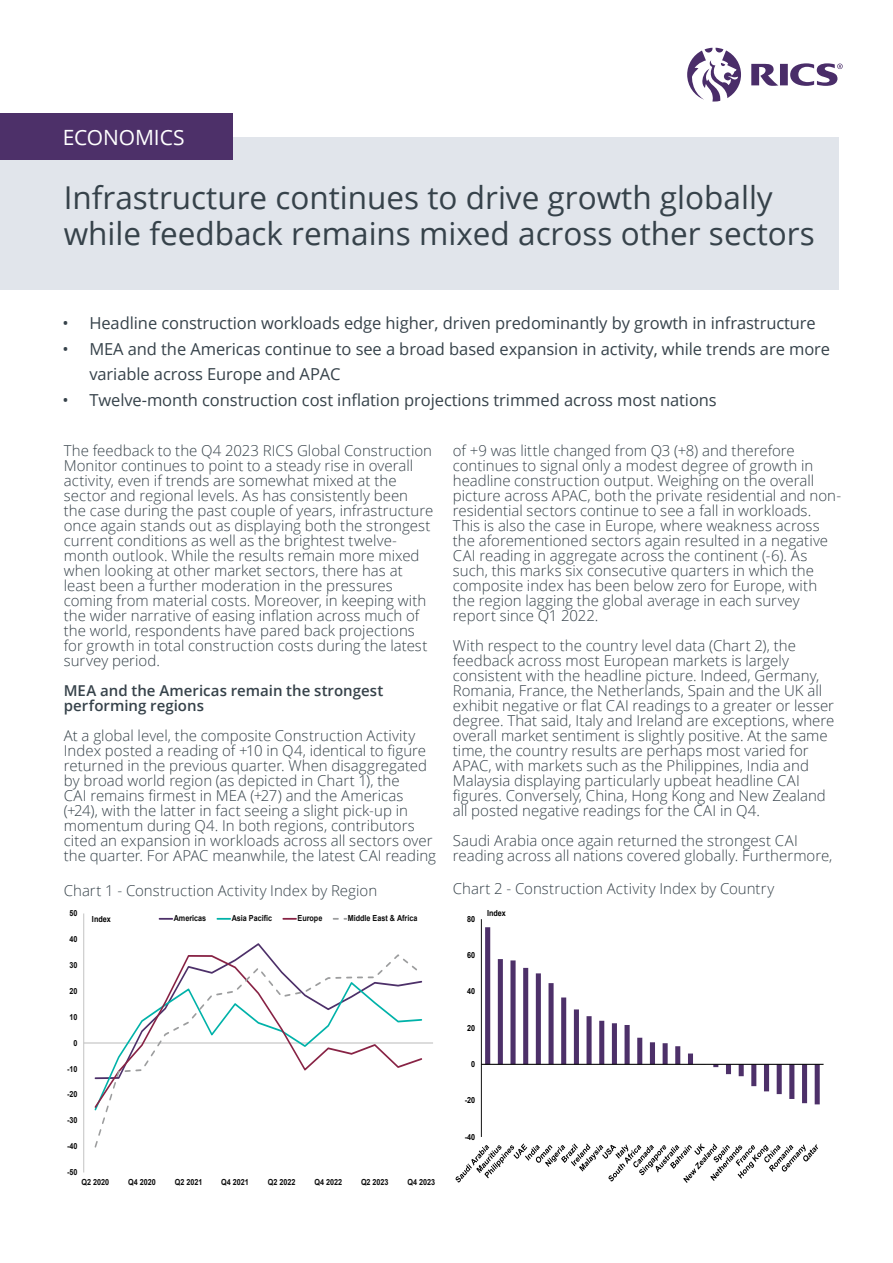
<style>
.page{position:relative;width:893px;height:1263px;background:#fff}
.page>*{position:absolute;margin:0;border:0;box-sizing:border-box;transform-origin:0 0}
.t1{font:31.5px/36px "Open Sans";color:#36424a}
.t2{font:21px "Open Sans";letter-spacing:-.005em;color:#fff}
.t3{font:16.5px/25.5px "Open Sans";letter-spacing:-.005em;color:#36424a}
.Paragraph_Style{font:300 15px/15px "Open Sans";color:#36424a}
.Chart_description_text{font:300 15px "Open Sans";letter-spacing:.005em;color:#36424a}
.Paragraph_Style-2{font:600 15px/15px "Open Sans";color:#36424a}
.t4{font:700 8.4px "Arial";color:#0d0d0d;scale:.86 1}
.t5{font:700 8.4px "Arial";color:#000;scale:.86 1}
</style>
<div class="page">
<div style="left:0;top:137px;width:839px;height:152px;background:#e1e5eb"></div>
<div style="left:0;top:113px;width:233px;height:46px;background:#4d3069"></div>
<svg style="left:687px;top:48px;width:156px;height:54px"></svg>
<hr style="left:83px;top:913px;width:1px;height:259px;background:#bfbfbf">
<hr style="left:84px;top:1043px;width:349px;height:1px;background:#bfbfbf">
<svg style="left:93px;top:953px;width:331px;height:195px"></svg>
<svg style="left:159px;top:918px;width:13px;height:2px"></svg>
<svg style="left:217px;top:918px;width:13px;height:2px"></svg>
<svg style="left:283px;top:918px;width:13px;height:2px"></svg>
<svg style="left:333px;top:918px;width:13px;height:2px"></svg>
<svg style="left:485px;top:927px;width:335px;height:177px"></svg>
<hr style="left:481px;top:919px;width:1px;height:218px;background:#000">
<hr style="left:481px;top:1064px;width:342px;height:1px;background:#000">
<svg style="left:456px;top:1143px;width:362px;height:40px"></svg>
<p class="t2" style="left:63px;top:123px;width:123px">ECONOMICS</p>
<p class="t1" style="left:64px;top:179px;width:752px">Infrastructure continues to drive growth globally while feedback remains mixed across other sectors</p>
<p class="t3" style="left:62px;top:310px;width:755px">• Headline construction workloads edge higher, driven predominantly by growth in infrastructure</p>
<p class="t3" style="left:89px;top:336px;width:742px;text-indent:-27px">• MEA and the Americas continue to see a broad based expansion in activity, while trends are more variable across Europe and APAC</p>
<p class="t3" style="left:62px;top:387px;width:656px">• Twelve-month construction cost inflation projections trimmed across most nations</p>
<p class="Paragraph_Style" style="left:453px;top:442px;width:390px">of +9 was little changed from Q3 (+8) and therefore continues to signal only a modest degree of growth in headline construction output. Weighing on the overall picture across APAC, both the private residential and non&shy;residential sectors continue to see a fall in workloads.<br>This is also the case in Europe, where weakness across the aforementioned sectors again resulted in a negative CAI reading in aggregate across the continent (-6). As such, this marks six consecutive quarters in which the composite index has been below zero for Europe, with the region lagging the global average in each survey report since Q1 2022.</p>
<p class="Paragraph_Style" style="left:453px;top:637px;width:383px">With respect to the country level data (Chart 2), the feedback across most European markets is largely consistent with the headline picture. Indeed, Germany, Romania, France, the Netherlands, Spain and the UK all exhibit negative or flat CAI readings to a greater or lesser degree. That said, Italy and Ireland are exceptions, where overall market sentiment is slightly positive. At the same time, the country results are perhaps most varied for APAC, with markets such as the Philippines, India and Malaysia displaying particularly upbeat headline CAI figures. Conversely, China, Hong Kong and New Zealand all posted negative readings for the CAI in Q4.</p>
<p class="Paragraph_Style" style="left:453px;top:832px;width:381px">Saudi Arabia once again returned the strongest CAI reading across all nations covered globally. Furthermore,</p>
<p class="Paragraph_Style" style="left:64px;top:442px;width:371px">The feedback to the Q4 2023 RICS Global Construction Monitor continues to point to a steady rise in overall activity, even if trends are somewhat mixed at the sector and regional levels. As has consistently been the case during the past couple of years, infrastructure once again stands out as displaying both the strongest current conditions as well as the brightest twelve&shy;month outlook. While the results remain more mixed when looking at other market sectors, there has at least been a further moderation in the pressures coming from material costs. Moreover, in keeping with the wider narrative of easing inflation across much of the world, respondents have pared back projections for growth in total construction costs during the latest survey period.</p>
<p class="Paragraph_Style-2" style="left:64px;top:683px;width:321px">MEA and the Americas remain the strongest performing regions</p>
<p class="Paragraph_Style" style="left:64px;top:727px;width:374px">At a global level, the composite Construction Activity Index posted a reading of +10 in Q4, identical to figure returned in the previous quarter. When disaggregated by broad world region (as depicted in Chart 1), the<br>CAI remains firmest in MEA (+27) and the Americas (+24), with the latter in fact seeing a slight pick-up in momentum during Q4. In both regions, contributors cited an expansion in workloads across all sectors over the quarter. For APAC meanwhile, the latest CAI reading</p>
<p class="Chart_description_text" style="left:64px;top:880px;width:315px">Chart 1 - Construction Activity Index by Region</p>
<p class="t4" style="left:70px;top:907px;width:11px">50</p>
<p class="t4" style="left:70px;top:933px;width:11px">40</p>
<p class="t4" style="left:70px;top:959px;width:11px">30</p>
<p class="t4" style="left:70px;top:985px;width:11px">20</p>
<p class="t4" style="left:70px;top:1011px;width:11px">10</p>
<p class="t4" style="left:74px;top:1037px;width:6px">0</p>
<p class="t4" style="left:67px;top:1063px;width:14px">-10</p>
<p class="t4" style="left:67px;top:1088px;width:14px">-20</p>
<p class="t4" style="left:67px;top:1114px;width:14px">-30</p>
<p class="t4" style="left:67px;top:1140px;width:14px">-40</p>
<p class="t4" style="left:67px;top:1166px;width:14px">-50</p>
<p class="t5" style="left:92px;top:913px;width:23px">Index</p>
<p class="t4" style="left:174px;top:912px;width:39px">Americas</p>
<p class="t4" style="left:232px;top:912px;width:48px">Asia Pacific</p>
<p class="t4" style="left:298px;top:912px;width:30px">Europe</p>
<p class="t4" style="left:348px;top:912px;width:82px">Middle East &amp; Africa</p>
<p class="t4" style="left:82px;top:1176px;width:34px">Q2 2020</p>
<p class="t4" style="left:128px;top:1176px;width:34px">Q4 2020</p>
<p class="t4" style="left:175px;top:1176px;width:34px">Q2 2021</p>
<p class="t4" style="left:221px;top:1176px;width:34px">Q4 2021</p>
<p class="t4" style="left:268px;top:1176px;width:34px">Q2 2022</p>
<p class="t4" style="left:314px;top:1176px;width:34px">Q4 2022</p>
<p class="t4" style="left:361px;top:1176px;width:34px">Q2 2023</p>
<p class="t4" style="left:408px;top:1176px;width:34px">Q4 2023</p>
<p class="Chart_description_text" style="left:453px;top:878px;width:323px">Chart 2 - Construction Activity Index by Country</p>
<p class="t5" style="left:467px;top:913px;width:11px">80</p>
<p class="t5" style="left:467px;top:949px;width:11px">60</p>
<p class="t5" style="left:467px;top:985px;width:11px">40</p>
<p class="t5" style="left:467px;top:1022px;width:11px">20</p>
<p class="t5" style="left:471px;top:1058px;width:6px">0</p>
<p class="t5" style="left:465px;top:1094px;width:14px">-20</p>
<p class="t5" style="left:465px;top:1131px;width:14px">-40</p>
<p class="t5" style="left:487px;top:907px;width:23px">Index</p>
</div>
